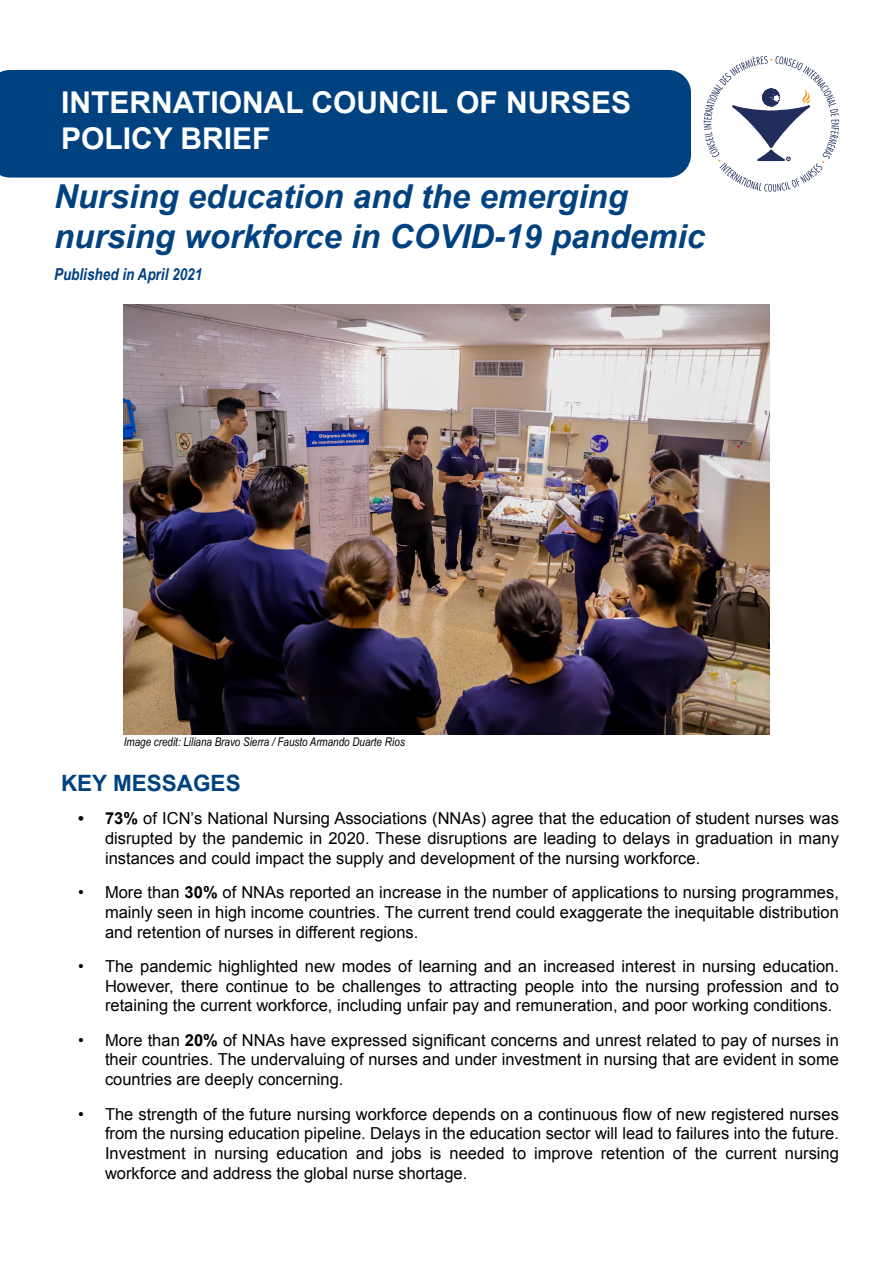
<style>
.page{position:relative;width:893px;height:1263px;background:#fff}
.page>*{position:absolute;margin:0;border:0;box-sizing:border-box;transform-origin:0 0}
.t1{font:italic 700 33px/39.6px "Arial";color:#004280}
.t2{font:700 30px/36px "Arial";color:#fff}
.t3{font:700 22.5px "Arial";color:#004280}
.t4{font:16.5px/19.8px "Arial";color:#000;text-align:justify}
.t5{font:italic 700 16.5px "Arial Narrow";color:#004280}
.t6{font:italic 12px "Arial Narrow";color:#000}
.s1{font-weight:700}
</style>
<div class="page">
<svg style="left:704px;top:56px;width:135px;height:136px"></svg>
<div style="left:0;top:70px;width:691px;height:108px;background:#004280"></div>
<img style="left:124px;top:304px;width:645px;height:430px">
<h2 class="t2" style="left:61px;top:85px;width:572px">INTERNATIONAL COUNCIL OF NURSES<br>POLICY BRIEF</h2>
<h1 class="t1" style="left:54px;top:178px;width:652px">Nursing education and the emerging nursing workforce in COVID-19 pandemic</h1>
<p class="t5" style="left:54px;top:262px;width:150px">Published in April 2021</p>
<p class="t6" style="left:124px;top:734px;width:283px">Image credit: Liliana Bravo Sierra / Fausto Armando Duarte Ríos</p>
<h3 class="t3" style="left:61px;top:768px;width:181px">KEY MESSAGES</h3>
<p class="t4" style="left:105px;top:809px;width:735px;text-indent:-27px"><span class="s1">• 73%</span> of ICN’s National Nursing Associations (NNAs) agree that the education of student nurses was disrupted by the pandemic in 2020. These disruptions are leading to delays in graduation in many instances and could impact the supply and development of the nursing workforce.</p>
<p class="t4" style="left:105px;top:882px;width:735px;text-indent:-27px">• More than <span class="s1">30%</span> of NNAs reported an increase in the number of applications to nursing programmes, mainly seen in high income countries. The current trend could exaggerate the inequitable distribution and retention of nurses in different regions.</p>
<p class="t4" style="left:105px;top:956px;width:735px;text-indent:-27px">• The pandemic highlighted new modes of learning and an increased interest in nursing education.<br>However, there continue to be challenges to attracting people into the nursing profession and to retaining the current workforce, including unfair pay and remuneration, and poor working conditions.</p>
<p class="t4" style="left:105px;top:1030px;width:735px;text-indent:-27px">• More than <span class="s1">20%</span> of NNAs have expressed significant concerns and unrest related to pay of nurses in their countries. The undervaluing of nurses and under investment in nursing that are evident in some countries are deeply concerning.</p>
<p class="t4" style="left:105px;top:1104px;width:735px;text-indent:-27px">• The strength of the future nursing workforce depends on a continuous flow of new registered nurses from the nursing education pipeline. Delays in the education sector will lead to failures into the future.<br>Investment in nursing education and jobs is needed to improve retention of the current nursing workforce and address the global nurse shortage.</p>
</div>
